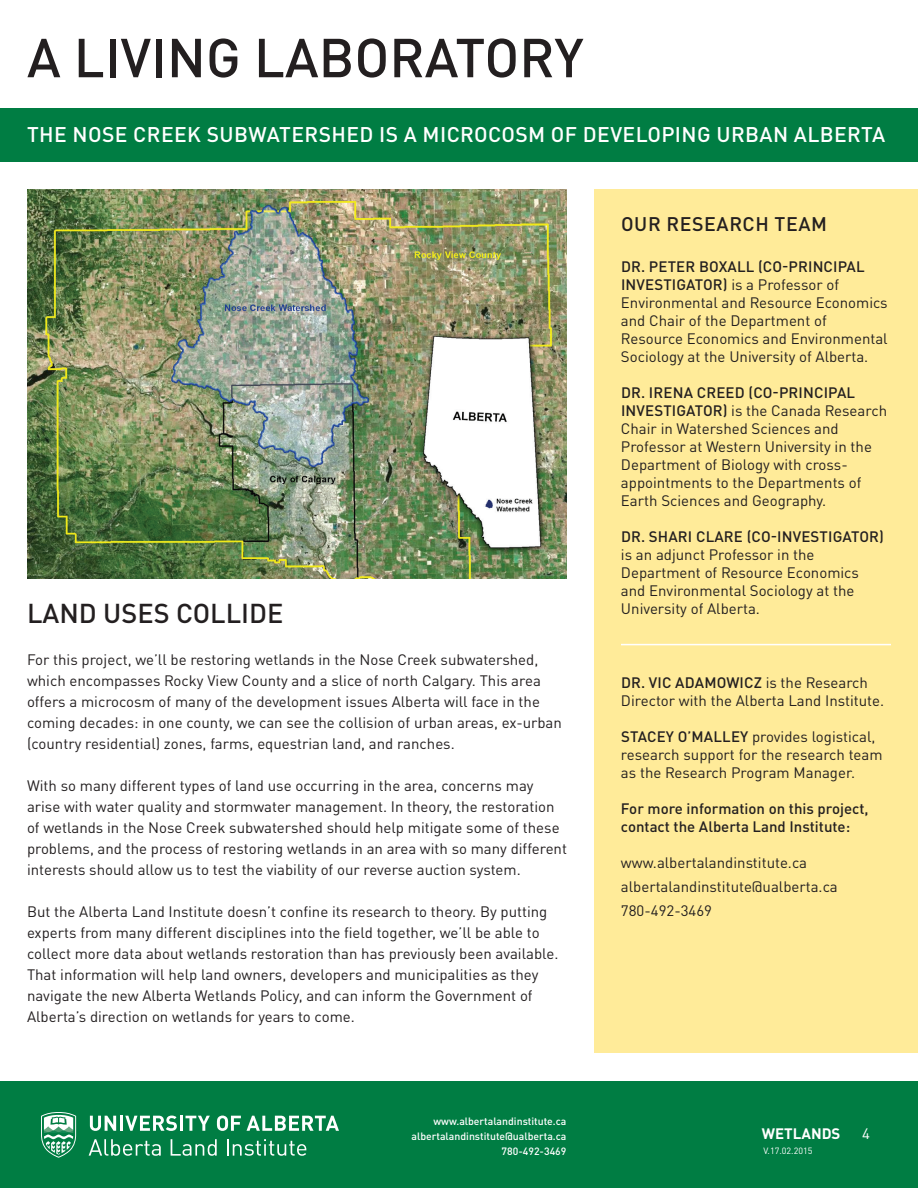
<style>
.page{position:relative;width:918px;height:1188px;background:#fff}
.page>*{position:absolute;margin:0;border:0;box-sizing:border-box;transform-origin:0 0}
.t1{font:500 54px "DIN Pro";color:#231f20}
.t2{font:500 27px "DIN Pro";color:#231f20}
.t3{font:500 21px "DIN Pro";letter-spacing:.02em;color:#fff}
.t4{font:500 19.5px "DIN Pro";letter-spacing:.03em;color:#231f20}
.t5{font:15px/18px "DIN Pro";color:#231f20}
.t6{font:500 15px/18px "DIN Pro";color:#231f20}
.t7{font:700 15px "DIN Pro";color:#fff}
.t8{font:15px "DIN Pro";color:#fff}
.t9{font:500 10.5px/15px "DIN Pro";color:#fff;text-align:right}
.t10{font:9px "DIN Pro";color:#fff}
.s1{font-weight:500}
</style>
<div class="page">
<div style="left:0;top:1082px;width:918px;height:106px;background:#007d43"></div>
<svg style="left:41px;top:1112px;width:35px;height:45px"></svg>
<svg style="left:90px;top:1116px;width:26px;height:15px"></svg>
<hr style="left:120px;top:1116px;width:3px;height:15px;background:#fff">
<svg style="left:125px;top:1116px;width:52px;height:15px"></svg>
<hr style="left:180px;top:1116px;width:3px;height:15px;background:#fff">
<svg style="left:186px;top:1116px;width:24px;height:15px"></svg>
<svg style="left:217px;top:1116px;width:24px;height:15px"></svg>
<svg style="left:247px;top:1116px;width:92px;height:15px"></svg>
<svg style="left:89px;top:1139px;width:72px;height:17px"></svg>
<svg style="left:171px;top:1139px;width:46px;height:17px"></svg>
<svg style="left:227px;top:1139px;width:79px;height:17px"></svg>
<div style="left:0;top:108px;width:918px;height:54px;background:#007d43"></div>
<img style="left:27px;top:189px;width:540px;height:390px">
<div style="left:595px;top:189px;width:323px;height:863px;background:#ffeb99"></div>
<hr style="left:621px;top:644px;width:270px;height:1px;background:#fff">
<h1 class="t1" style="left:27px;top:14px;width:558px">A LIVING LABORATORY</h1>
<h3 class="t3" style="left:27px;top:118px;width:860px">THE NOSE CREEK SUBWATERSHED IS A MICROCOSM OF DEVELOPING URBAN ALBERTA</h3>
<h2 class="t2" style="left:27px;top:592px;width:258px">LAND USES COLLIDE</h2>
<p class="t5" style="left:27px;top:648px;width:536px;line-height:21px">For this project, we’ll be restoring wetlands in the Nose Creek subwatershed, which encompasses Rocky View County and a slice of north Calgary. This area offers a microcosm of many of the development issues Alberta will face in the coming decades: in one county, we can see the collision of urban areas, ex-urban (country residential) zones, farms, equestrian land, and ranches.</p>
<p class="t5" style="left:27px;top:774px;width:542px;line-height:21px">With so many different types of land use occurring in the area, concerns may arise with water quality and stormwater management. In theory, the restoration of wetlands in the Nose Creek subwatershed should help mitigate some of these problems, and the process of restoring wetlands in an area with so many different interests should allow us to test the viability of our reverse auction system.</p>
<p class="t5" style="left:27px;top:900px;width:533px;line-height:21px">But the Alberta Land Institute doesn’t confine its research to theory. By putting experts from many different disciplines into the field together, we’ll be able to collect more data about wetlands restoration than has previously been available.<br>That information will help land owners, developers and municipalities as they navigate the new Alberta Wetlands Policy, and can inform the Government of Alberta’s direction on wetlands for years to come.</p>
<h3 class="t4" style="left:621px;top:208px;width:207px">OUR RESEARCH TEAM</h3>
<p class="t5" style="left:621px;top:256px;width:268px"><span class="s1">DR. PETER BOXALL (CO-PRINCIPAL INVESTIGATOR)</span> is a Professor of Environmental and Resource Economics and Chair of the Department of Resource Economics and Environmental Sociology at the University of Alberta.</p>
<p class="t5" style="left:621px;top:382px;width:268px"><span class="s1">DR. IRENA CREED (CO-PRINCIPAL INVESTIGATOR)</span> is the Canada Research Chair in Watershed Sciences and Professor at Western University in the Department of Biology with cross&shy;appointments to the Departments of Earth Sciences and Geography.</p>
<p class="t6" style="left:621px;top:526px;width:264px">DR. SHARI CLARE (CO-INVESTIGATOR)</p>
<p class="t5" style="left:621px;top:544px;width:239px">is an adjunct Professor in the<br>Department of Resource Economics and Environmental Sociology at the<br>University of Alberta.</p>
<p class="t5" style="left:621px;top:672px;width:265px"><span class="s1">DR. VIC ADAMOWICZ</span> is the Research<br>Director with the Alberta Land Institute.</p>
<p class="t5" style="left:621px;top:726px;width:263px"><span class="s1">STACEY O’MALLEY</span> provides logistical, research support for the research team as the Research Program Manager.</p>
<p class="t6" style="left:621px;top:798px;width:249px">For more information on this project, contact the Alberta Land Institute:</p>
<p class="t5" style="left:621px;top:849px;width:218px;line-height:24px">www.albertalandinstitute.ca albertalandinstitute@ualberta.ca<br>780-492-3469</p>
<p class="t9" style="left:412px;top:1113px;width:156px">www.albertalandinstitute.ca albertalandinstitute@ualberta.ca<br>780-492-3469</p>
<p class="t7" style="left:762px;top:1121px;width:80px">WETLANDS</p>
<p class="t10" style="left:763px;top:1143px;width:51px">V.17.02.2015</p>
<p class="t8" style="left:862px;top:1121px;width:9px">4</p>
</div>
